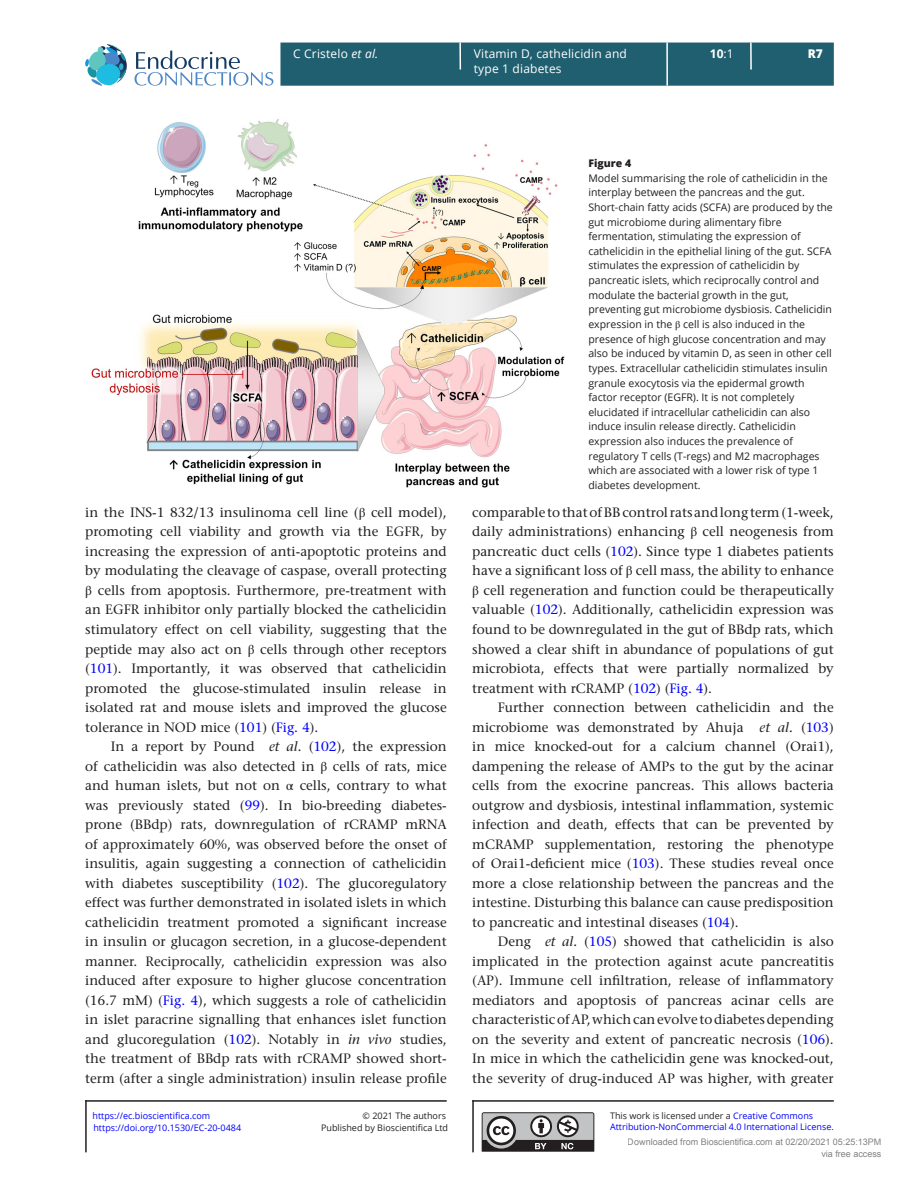
<style>
.page{position:relative;width:919px;height:1187px;background:#fff}
.page>*{position:absolute;margin:0;border:0;box-sizing:border-box;transform-origin:0 0}
.TXI{font:500 13.5px/19.5px "Stone Serif Std";color:#231f20;text-align:justify}
.t1{font:12px/14.7px "Open Sans";letter-spacing:.015em;color:#fff}
.t2{font:700 12px "Open Sans";color:#fff}
.t3{font:800 12px "Open Sans";color:#fff}
.FC{font:10.5px/14.7px "Open Sans";color:#231f20}
.FC-2{font:800 10.5px "Open Sans";color:#231f20}
.t4{font:9px "Open Sans";color:#00f}
.t5{font:9px/11.6px "Open Sans";color:#231f20;text-align:right}
.t6{font:9px/12px "Arial";color:rgb(0 0 0/.5);text-align:right}
.s1{font-style:italic}
.s2{font-weight:400}
.s3{font-family:"STIX General";font-weight:400}
.s4{color:#00f}
.s5{font-family:"STIX General"}
</style>
<div class="page">
<div style="left:280px;top:43px;width:553px;height:43px;background:#205f6f;border:2px solid #205f6f"></div>
<svg style="left:750px;top:43px;width:1px;height:27px"></svg>
<hr style="left:666px;top:43px;width:2px;height:43px;background:#fff">
<hr style="left:459px;top:43px;width:2px;height:27px;background:#fff">
<svg style="left:134px;top:51px;width:139px;height:35px"></svg>
<svg style="left:85px;top:44px;width:42px;height:42px"></svg>
<img style="left:91px;top:119px;width:474px;height:369px">
<svg style="left:481px;top:1112px;width:113px;height:39px;background:#8c8b8c"></svg>
<hr style="left:472px;top:1100px;width:361px;height:1px;background:#231f20">
<hr style="left:472px;top:1100px;width:1px;height:52px;background:#231f20">
<hr style="left:85px;top:1100px;width:361px;height:1px;background:#231f20">
<hr style="left:85px;top:1100px;width:2px;height:52px;background:#231f20">
<p class="t1" style="left:293px;top:46px;width:87px">C Cristelo <span class="s1">et al.</span></p>
<p class="t1" style="left:474px;top:46px;width:155px">Vitamin D, cathelicidin and type 1 diabetes</p>
<p class="t2" style="left:709px;top:46px;width:25px">10<span class="s2">:1</span></p>
<p class="t3" style="left:807px;top:45px;width:17px">R7</p>
<p class="TXI" style="left:85px;top:502px;width:363px">in the INS-1 832/13 insulinoma cell line (<span class="s3">β</span> cell model), promoting cell viability and growth via the EGFR, by increasing the expression of anti-apoptotic proteins and by modulating the cleavage of caspase, overall protecting <span class="s3">β</span> cells from apoptosis. Furthermore, pre-treatment with an EGFR inhibitor only partially blocked the cathelicidin stimulatory effect on cell viability, suggesting that the peptide may also act on <span class="s3">β</span> cells through other receptors (<span class="s4">101</span>). Importantly, it was observed that cathelicidin promoted the glucose-stimulated insulin release in isolated rat and mouse islets and improved the glucose tolerance in NOD mice (<span class="s4">101</span>) (<span class="s4">Fig. 4</span>).</p>
<p class="TXI" style="left:85px;top:736px;width:363px;text-indent:26px">In a report by Pound <span class="s1">et al.</span> (<span class="s4">102</span>), the expression of cathelicidin was also detected in <span class="s3">β</span> cells of rats, mice and human islets, but not on <span class="s3">α</span> cells, contrary to what was previously stated (<span class="s4">99</span>). In bio-breeding diabetes&shy;prone (BBdp) rats, downregulation of rCRAMP mRNA of approximately 60%, was observed before the onset of insulitis, again suggesting a connection of cathelicidin with diabetes susceptibility (<span class="s4">102</span>). The glucoregulatory effect was further demonstrated in isolated islets in which cathelicidin treatment promoted a significant increase in insulin or glucagon secretion, in a glucose-dependent manner. Reciprocally, cathelicidin expression was also induced after exposure to higher glucose concentration (16.7 mM) (<span class="s4">Fig. 4</span>), which suggests a role of cathelicidin in islet paracrine signalling that enhances islet function and glucoregulation (<span class="s4">102</span>). Notably in <span class="s1">in vivo</span> studies, the treatment of BBdp rats with rCRAMP showed short&shy;term (after a single administration) insulin release profile</p>
<p class="FC-2" style="left:588px;top:155px;width:44px">Figure 4</p>
<p class="FC" style="left:588px;top:170px;width:246px">Model summarising the role of cathelicidin in the interplay between the pancreas and the gut.<br>Short-chain fatty acids (SCFA) are produced by the gut microbiome during alimentary fibre fermentation, stimulating the expression of cathelicidin in the epithelial lining of the gut. SCFA stimulates the expression of cathelicidin by pancreatic islets, which reciprocally control and modulate the bacterial growth in the gut, preventing gut microbiome dysbiosis. Cathelicidin expression in the <span class="s5">β</span> cell is also induced in the presence of high glucose concentration and may also be induced by vitamin D, as seen in other cell types. Extracellular cathelicidin stimulates insulin granule exocytosis via the epidermal growth factor receptor (EGFR). It is not completely elucidated if intracellular cathelicidin can also induce insulin release directly. Cathelicidin expression also induces the prevalence of regulatory T cells (T-regs) and M2 macrophages which are associated with a lower risk of type 1 diabetes development.</p>
<p class="TXI" style="left:472px;top:502px;width:363px">comparable to that of BB control rats and long term (1-week, daily administrations) enhancing <span class="s3">β</span> cell neogenesis from pancreatic duct cells (<span class="s4">102</span>). Since type 1 diabetes patients have a significant loss of <span class="s3">β</span> cell mass, the ability to enhance <span class="s3">β</span> cell regeneration and function could be therapeutically valuable (<span class="s4">102</span>). Additionally, cathelicidin expression was found to be downregulated in the gut of BBdp rats, which showed a clear shift in abundance of populations of gut microbiota, effects that were partially normalized by treatment with rCRAMP (<span class="s4">102</span>) (<span class="s4">Fig. 4</span>).</p>
<p class="TXI" style="left:472px;top:697px;width:363px;text-indent:26px">Further connection between cathelicidin and the microbiome was demonstrated by Ahuja <span class="s1">et al.</span> (<span class="s4">103</span>) in mice knocked-out for a calcium channel (Orai1), dampening the release of AMPs to the gut by the acinar cells from the exocrine pancreas. This allows bacteria outgrow and dysbiosis, intestinal inflammation, systemic infection and death, effects that can be prevented by mCRAMP supplementation, restoring the phenotype of Orai1-deficient mice (<span class="s4">103</span>). These studies reveal once more a close relationship between the pancreas and the intestine. Disturbing this balance can cause predisposition to pancreatic and intestinal diseases (<span class="s4">104</span>).</p>
<p class="TXI" style="left:472px;top:931px;width:363px;text-indent:26px">Deng <span class="s1">et al.</span> (<span class="s4">105</span>) showed that cathelicidin is also implicated in the protection against acute pancreatitis (AP). Immune cell infiltration, release of inflammatory mediators and apoptosis of pancreas acinar cells are characteristic of AP, which can evolve to diabetes depending on the severity and extent of pancreatic necrosis (<span class="s4">106</span>).<br>In mice in which the cathelicidin gene was knocked-out, the severity of drug-induced AP was higher, with greater</p>
<p class="t4" style="left:92px;top:1109px;width:119px">https://ec.bioscientifica.com</p>
<p class="t5" style="left:321px;top:1109px;width:128px">© 2021 The authors<br>Published by Bioscientifica Ltd</p>
<p class="t5" style="left:610px;top:1109px;width:204px">This work is licensed under a <span class="s4">Creative Commons</span></p>
<p class="t4" style="left:93px;top:1121px;width:149px">https://doi.org/10.1530/EC-20-0484</p>
<p class="t4" style="left:610px;top:1120px;width:225px">Attribution-NonCommercial 4.0 International License.</p>
<p class="t6" style="left:627px;top:1135px;width:255px">Downloaded from Bioscientifica.com at 02/20/2021 05:25:13PM via free access</p>
</div>
